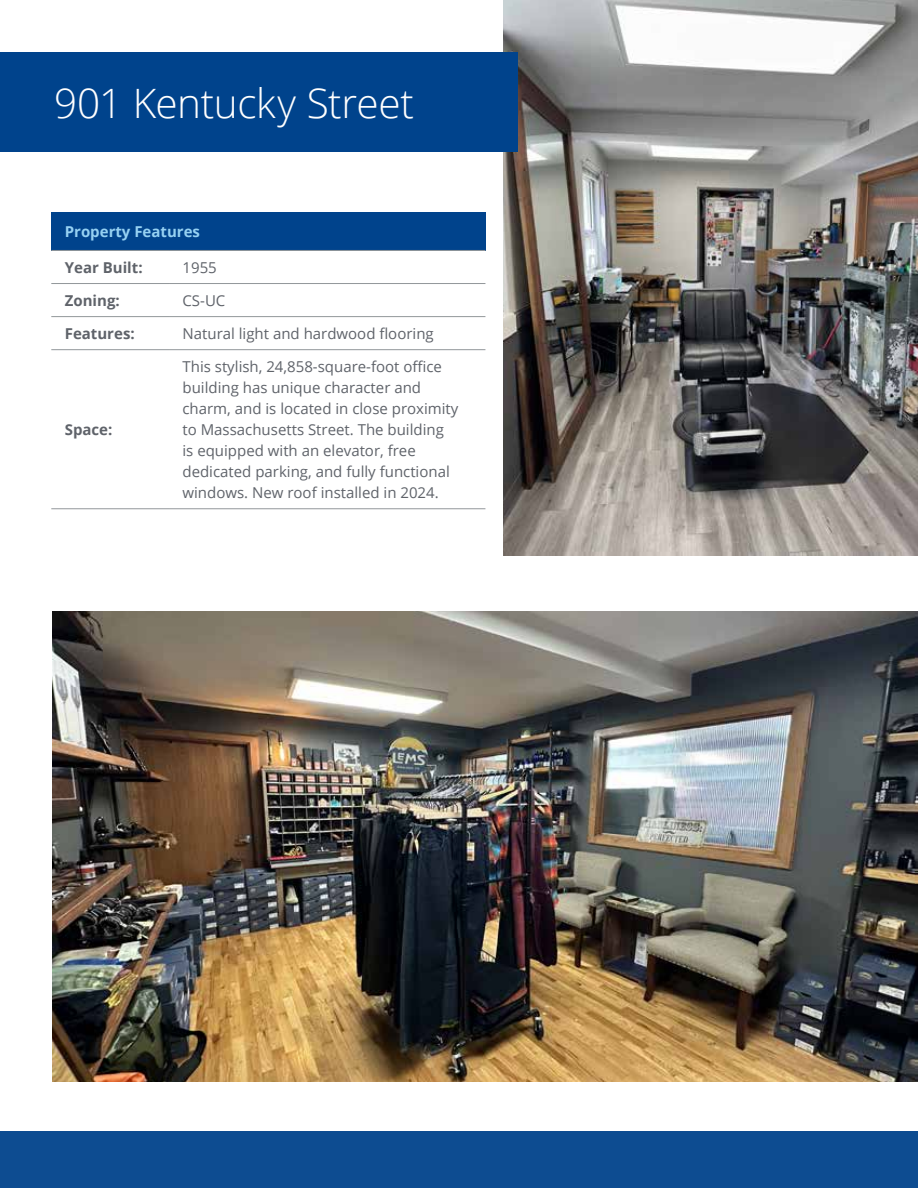
<style>
.page{position:relative;width:918px;height:1188px;background:#fff}
.page>*{position:absolute;margin:0;border:0;box-sizing:border-box;transform-origin:0 0}
.t1{font:300 40.5px "Open Sans";letter-spacing:-.01em;color:#fff}
.t2{font:15px/21px "Open Sans";color:#5f636a}
.t3{font:700 15px "Open Sans";color:#5f636a}
.t4{font:700 15px "Open Sans";color:#96d1f2}
</style>
<div class="page">
<div style="left:51px;top:212px;width:434px;height:38px;background:#00438c"></div>
<svg style="left:51px;top:317px;width:434px;height:34px"></svg>
<hr style="left:51px;top:250px;width:118px;height:1px;background:#92979a">
<hr style="left:169px;top:250px;width:316px;height:1px;background:#92979a">
<hr style="left:51px;top:283px;width:118px;height:1px;background:#92979a">
<hr style="left:169px;top:283px;width:316px;height:1px;background:#92979a">
<hr style="left:51px;top:316px;width:118px;height:1px;background:#92979a">
<hr style="left:169px;top:316px;width:316px;height:1px;background:#92979a">
<hr style="left:51px;top:349px;width:118px;height:1px;background:#92979a">
<hr style="left:169px;top:349px;width:316px;height:1px;background:#92979a">
<hr style="left:51px;top:508px;width:118px;height:1px;background:#92979a">
<hr style="left:169px;top:508px;width:316px;height:1px;background:#92979a">
<div style="left:0;top:1131px;width:918px;height:57px;background:#0d4c91"></div>
<img style="left:503px;top:0;width:415px;height:555px">
<div style="left:0;top:52px;width:517px;height:100px;background:#00438c"></div>
<img style="left:53px;top:611px;width:865px;height:471px">
<h1 class="t1" style="left:54px;top:75px;width:361px">901 Kentucky Street</h1>
<p class="t4" style="left:65px;top:221px;width:137px">Property Features</p>
<p class="t3" style="left:65px;top:257px;width:79px">Year Built:</p>
<p class="t2" style="left:183px;top:256px;width:36px">1955</p>
<p class="t3" style="left:65px;top:290px;width:57px">Zoning:</p>
<p class="t2" style="left:183px;top:289px;width:44px">CS-UC</p>
<p class="t3" style="left:65px;top:323px;width:71px">Features:</p>
<p class="t2" style="left:183px;top:323px;width:253px">Natural light and hardwood flooring</p>
<p class="t3" style="left:65px;top:419px;width:49px">Space:</p>
<p class="t2" style="left:183px;top:356px;width:277px">This stylish, 24,858-square-foot office building has unique character and charm, and is located in close proximity to Massachusetts Street. The building is equipped with an elevator, free dedicated parking, and fully functional windows. New roof installed in 2024.</p>
</div>
